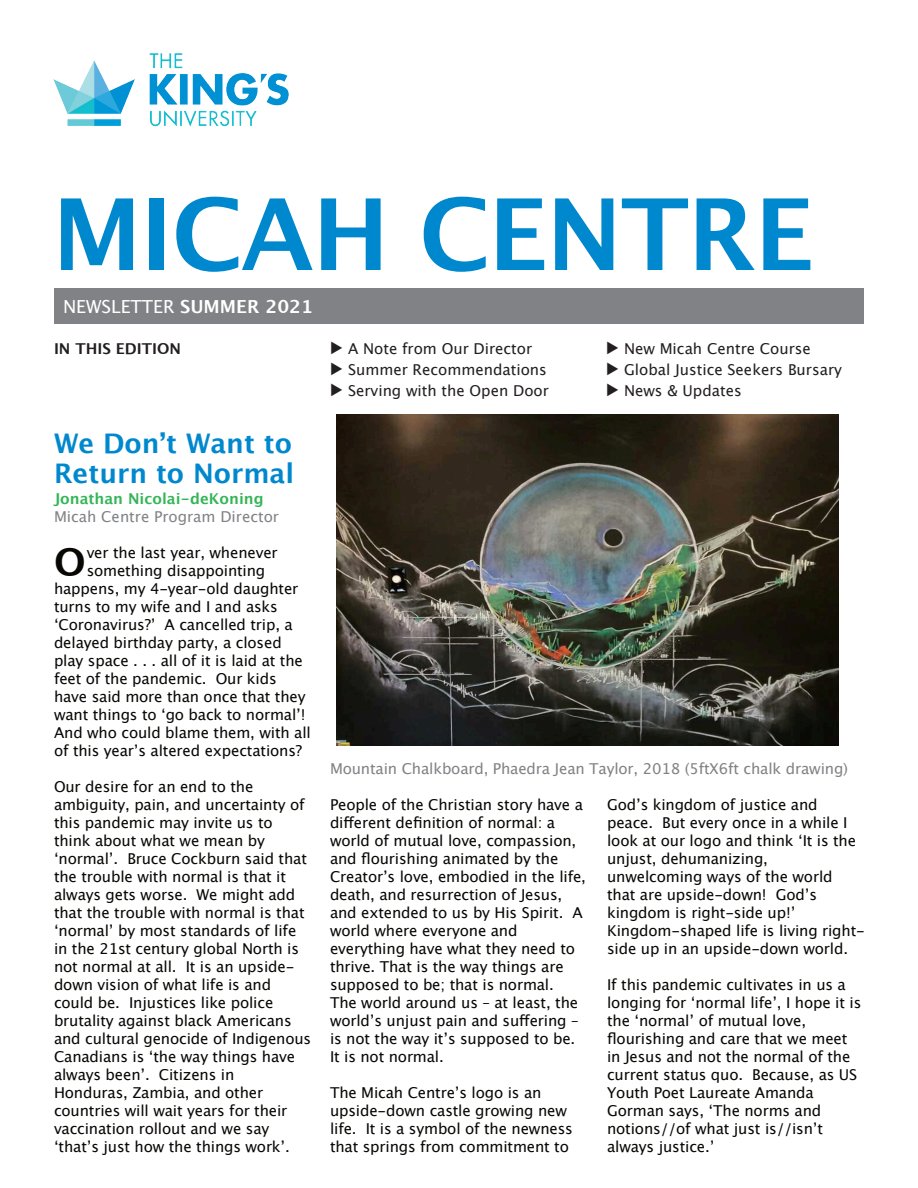
<style>
.page{position:relative;width:918px;height:1188px;background:#fff}
.page>*{position:absolute;margin:0;border:0;box-sizing:border-box;transform-origin:0 0}
.t1{font:700 99px "Lucida Grande";letter-spacing:-.015em;color:#0088ce}
.t2{font:700 38.4px "Lucida Grande";color:#080704}
.t3{font:700 27px/30px "Lucida Grande";color:#0088ce}
.t4{font:18px "Lucida Grande";color:#fff}
.t5{font:15px/18px "Lucida Grande";letter-spacing:-.01em;color:#080704}
.t6{font:15px/21px "Lucida Grande";color:#231f20}
.t7{font:15px "Lucida Grande";letter-spacing:-.01em;color:#808285}
.t8{font:700 15px "Lucida Grande";color:#36b558}
.t9{font:700 15px "Lucida Grande";color:#231f20}
.s1{font-weight:700}
</style>
<div class="page">
<img style="left:54px;top:54px;width:235px;height:72px">
<div style="left:54px;top:288px;width:810px;height:36px;background:#808285"></div>
<img style="left:336px;top:414px;width:503px;height:331px">
<h1 class="t1" style="left:52px;top:192px;width:763px">MICAH CENTRE</h1>
<p class="t4" style="left:63px;top:299px;width:251px">NEWSLETTER <span class="s1">SUMMER 2021</span></p>
<p class="t9" style="left:54px;top:342px;width:129px">IN THIS EDITION</p>
<p class="t6" style="left:330px;top:339px;width:220px">▶ A Note from Our Director ▶ Summer Recommendations ▶ Serving with the Open Door</p>
<p class="t6" style="left:606px;top:339px;width:237px">▶ New Micah Centre Course<br>▶ Global Justice Seekers Bursary ▶ News &amp; Updates</p>
<h3 class="t3" style="left:54px;top:430px;width:242px">We Donʼt Want to<br>Return to Normal</h3>
<p class="t8" style="left:54px;top:492px;width:211px">Jonathan Nicolai-deKoning</p>
<p class="t7" style="left:54px;top:510px;width:227px">Micah Centre Program Director</p>
<h2 class="t2" style="left:54px;top:546px;width:33px">O</h2>
<p class="t5" style="left:87px;top:545px;width:192px">ver the last year, whenever</p>
<p class="t5" style="left:87px;top:563px;width:180px">something disappointing</p>
<p class="t5" style="left:54px;top:581px;width:246px">happens, my 4-year-old daughter</p>
<p class="t5" style="left:54px;top:599px;width:225px">turns to my wife and I and asks</p>
<p class="t5" style="left:54px;top:617px;width:240px">ʻCoronavirus?ʼ A cancelled trip, a</p>
<p class="t5" style="left:54px;top:635px;width:229px">delayed birthday party, a closed</p>
<p class="t5" style="left:54px;top:653px;width:250px">play space . . . all of it is laid at the</p>
<p class="t5" style="left:54px;top:671px;width:224px">feet of the pandemic. Our kids</p>
<p class="t5" style="left:54px;top:689px;width:253px">have said more than once that they</p>
<p class="t5" style="left:54px;top:707px;width:253px">want things to ʻgo back to normalʼ!</p>
<p class="t5" style="left:54px;top:725px;width:258px">And who could blame them, with all</p>
<p class="t5" style="left:54px;top:743px;width:250px">of this yearʼs altered expectations?</p>
<p class="t5" style="left:54px;top:779px;width:259px">Our desire for an end to the ambiguity, pain, and uncertainty of this pandemic may invite us to think about what we mean by ʻnormalʼ. Bruce Cockburn said that the trouble with normal is that it always gets worse. We might add that the trouble with normal is that ʻnormalʼ by most standards of life in the 21st century global North is not normal at all. It is an upside&shy;down vision of what life is and could be. Injustices like police brutality against black Americans and cultural genocide of Indigenous<br>Canadians is ʻthe way things have always beenʼ. Citizens in<br>Honduras, Zambia, and other countries will wait years for their vaccination rollout and we say ʻthatʼs just how the things workʼ.</p>
<p class="t7" style="left:330px;top:762px;width:520px">Mountain Chalkboard, Phaedra Jean Taylor, 2018 (5ftX6ft chalk drawing)</p>
<p class="t5" style="left:330px;top:797px;width:258px">People of the Christian story have a different definition of normal: a world of mutual love, compassion, and flourishing animated by the<br>Creatorʼs love, embodied in the life, death, and resurrection of Jesus, and extended to us by His Spirit. A world where everyone and everything have what they need to thrive. That is the way things are supposed to be; that is normal.<br>The world around us – at least, the worldʼs unjust pain and suffering – is not the way itʼs supposed to be.<br>It is not normal.</p>
<p class="t5" style="left:330px;top:1085px;width:244px">The Micah Centreʼs logo is an upside-down castle growing new life. It is a symbol of the newness that springs from commitment to</p>
<p class="t5" style="left:607px;top:797px;width:259px">Godʼs kingdom of justice and peace. But every once in a while I look at our logo and think ʻIt is the unjust, dehumanizing, unwelcoming ways of the world<br>that are upside-down! Godʼs kingdom is right-side up!ʼ<br>Kingdom-shaped life is living right&shy;side up in an upside-down world.</p>
<p class="t5" style="left:607px;top:977px;width:256px">If this pandemic cultivates in us a longing for ʻnormal lifeʼ, I hope it is the ʻnormalʼ of mutual love, flourishing and care that we meet in Jesus and not the normal of the current status quo. Because, as US<br>Youth Poet Laureate Amanda<br>Gorman says, ʻThe norms and notions//of what just is//isnʼt always justice.ʼ</p>
</div>
